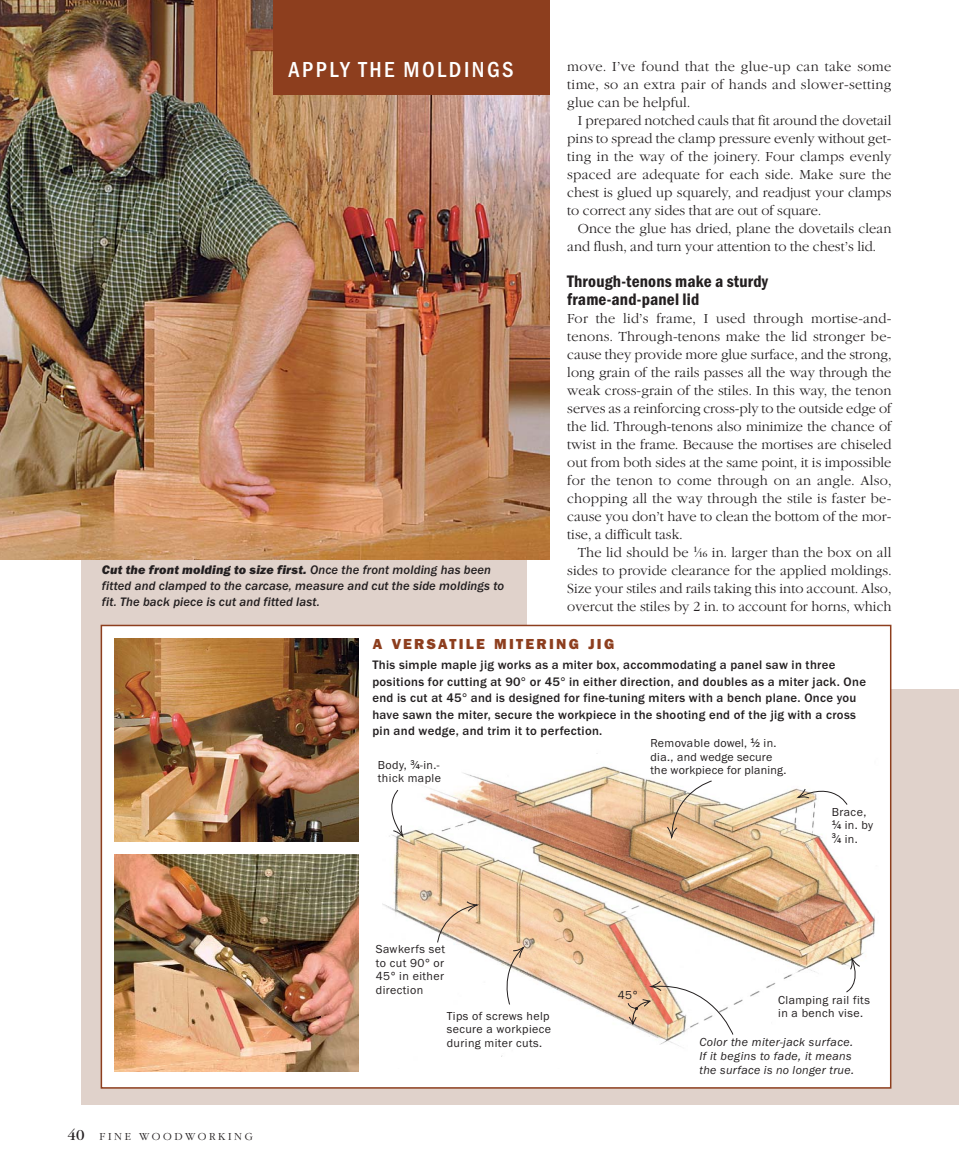
<style>
.page{position:relative;width:959px;height:1175px;background:#fff}
.page>*{position:absolute;margin:0;border:0;box-sizing:border-box;transform-origin:0 0}
.t1{font:500 condensed 22.5px "Franklin Gothic Itc T";letter-spacing:.11em;color:#fff}
.t2{font:600 condensed 17.25px/18px "Franklin Gothic Itc T";letter-spacing:.01em;color:#231f20}
.t3{font:800 15px "Franklin Gothic Itc T";letter-spacing:.15em;color:#8d3e1e}
.t4{font:13.5px/18px "L Garamond";color:#231f20;text-align:justify}
.t5{font:500 12.75px/16.5px "Franklin Gothic Itc T";letter-spacing:.025em;color:#231f20}
.t6{font:italic 500 12.75px/15.8px "Franklin Gothic Itc T";letter-spacing:.01em;color:#231f20}
.t7{font:12px/13.5px "Franklin Gothic Itc T";letter-spacing:.035em;color:#231f20}
.t8{font:italic 12px/13.5px "Franklin Gothic Itc T";letter-spacing:.035em;color:#231f20}
.t9{font:10.5px "L Garamond";letter-spacing:.25em;color:#231f20}
.s1{font-family:"Garamond";font-size:8.1px}
.s2{font-weight:800}
.s3{font-weight:500;font-size:7.2px}
.s4{font-family:"Garamond";font-size:15px}
</style>
<div class="page">
<div style="left:81px;top:689px;width:877px;height:415px;background:#e0d2cb"></div>
<div style="left:81px;top:222px;width:445px;height:882px;background:#e0d2cb"></div>
<div style="left:101px;top:625px;width:789px;height:462px;background:#fff"></div>
<div style="left:101px;top:624px;width:790px;height:464px;border:2px solid #8d3e1e"></div>
<img style="left:383px;top:753px;width:492px;height:304px">
<svg style="left:383px;top:789px;width:21px;height:49px"></svg>
<svg style="left:437px;top:900px;width:43px;height:43px;background:#e5c6a7"></svg>
<svg style="left:498px;top:945px;width:27px;height:60px"></svg>
<svg style="left:845px;top:955px;width:16px;height:37px"></svg>
<svg style="left:666px;top:780px;width:46px;height:60px"></svg>
<svg style="left:795px;top:780px;width:52px;height:25px"></svg>
<svg style="left:627px;top:980px;width:106px;height:55px"></svg>
<img style="left:115px;top:638px;width:243px;height:204px">
<img style="left:115px;top:854px;width:243px;height:217px">
<img style="left:0;top:0;width:549px;height:560px">
<div style="left:273px;top:0;width:276px;height:95px;background:#8d3e1e"></div>
<p class="t4" style="left:567px;top:58px;width:326px">move. I’ve found that the glue-up can take some time, so an extra pair of hands and slower-setting glue can be helpful.</p>
<p class="t4" style="left:567px;top:112px;width:326px;text-indent:11px">I prepared notched cauls that fit around the dovetail pins to spread the clamp pressure evenly without get&shy;ting in the way of the joinery. Four clamps evenly spaced are adequate for each side. Make sure the chest is glued up squarely, and readjust your clamps to correct any sides that are out of square.</p>
<p class="t4" style="left:567px;top:220px;width:325px;text-indent:11px">Once the glue has dried, plane the dovetails clean and flush, and turn your attention to the chest’s lid.</p>
<p class="t2" style="left:567px;top:273px;width:202px">Through-tenons make a sturdy frame-and-panel lid</p>
<p class="t4" style="left:567px;top:310px;width:326px">For the lid’s frame, I used through mortise-and&shy;tenons. Through-tenons make the lid stronger be&shy;cause they provide more glue surface, and the strong, long grain of the rails passes all the way through the weak cross-grain of the stiles. In this way, the tenon serves as a reinforcing cross-ply to the outside edge of the lid. Through-tenons also minimize the chance of twist in the frame. Because the mortises are chiseled out from both sides at the same point, it is impossible for the tenon to come through on an angle. Also, chopping all the way through the stile is faster be&shy;cause you don’t have to clean the bottom of the mor&shy;tise, a difficult task.</p>
<p class="t4" style="left:567px;top:544px;width:326px;text-indent:11px">The lid should be <sup>1</sup>⁄<span class="s1">16</span> in. larger than the box on all sides to provide clearance for the applied moldings.<br>Size your stiles and rails taking this into account. Also, overcut the stiles by 2 in. to account for horns, which</p>
<p class="t3" style="left:373px;top:639px;width:243px">A VERSATILE MITERING JIG</p>
<p class="t5" style="left:372px;top:658px;width:495px">This simple maple jig works as a miter box, accommodating a panel saw in three positions for cutting at 90° or 45° in either direction, and doubles as a miter jack. One end is cut at 45° and is designed for fine-tuning miters with a bench plane. Once you have sawn the miter, secure the workpiece in the shooting end of the jig with a cross pin and wedge, and trim it to perfection.</p>
<h1 class="t1" style="left:288px;top:62px;width:226px">APPLY THE MOLDINGS</h1>
<p class="t6" style="left:102px;top:563px;width:403px"><span class="s2">Cut the front molding to size first.</span> Once the front molding has been fitted and clamped to the carcase, measure and cut the side moldings to fit. The back piece is cut and fitted last.</p>
<p class="t7" style="left:650px;top:737px;width:137px">Removable dowel, <sup>1</sup>⁄<span class="s3">2</span> in. dia., and wedge secure the workpiece for planing.</p>
<p class="t7" style="left:378px;top:759px;width:65px">Body, <sup>3</sup>⁄<span class="s3">4</span>-in.- thick maple</p>
<p class="t9" style="left:68px;top:1131px;width:187px"><span class="s4">40</span> FINE WOODWORKING</p>
<p class="t7" style="left:376px;top:943px;width:71px;text-align:justify">Sawkerfs set to cut 90° or 45° in either direction</p>
<p class="t7" style="left:446px;top:1010px;width:106px;text-align:justify">Tips of screws help secure a workpiece during miter cuts.</p>
<p class="t7" style="left:617px;top:989px;width:21px">45°</p>
<p class="t7" style="left:831px;top:806px;width:43px">Brace,<br><sup>1</sup>⁄<span class="s3">4</span> in. by<br><sup>3</sup>⁄<span class="s3">4</span> in.</p>
<p class="t7" style="left:778px;top:994px;width:93px">Clamping rail fits in a bench vise.</p>
<p class="t8" style="left:699px;top:1036px;width:156px">Color the miter-jack surface.<br>If it begins to fade, it means the surface is no longer true.</p>
</div>
